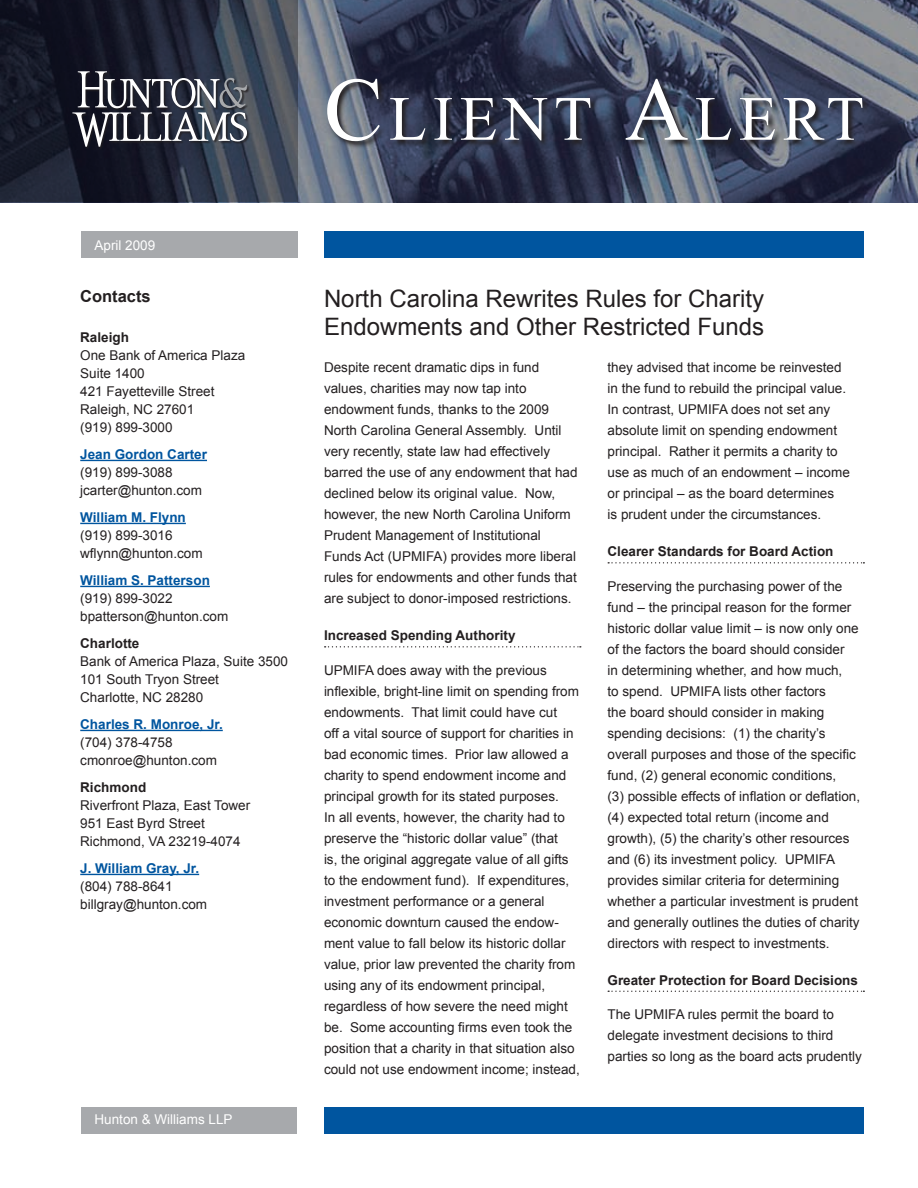
<style>
.page{position:relative;width:918px;height:1188px;background:#fff}
.page>*{position:absolute;margin:0;border:0;box-sizing:border-box;transform-origin:0 0}
.t1{font:63px "Times New Roman";letter-spacing:.1em;color:#fff}
.t2{font:24px/28.5px "Arial";color:#231f20}
.t3{font:700 16.5px "Arial";color:#231f20}
.t4{font:13.5px/21px "Arial";color:#231f20}
.t5{font:700 13.5px "Arial";color:#231f20}
.t6{font:700 13.5px "Arial";color:#00559f}
.t7{font:13.5px "Arial";color:#fff}
.s1{font-size:90px}
</style>
<div class="page">
<img style="left:298px;top:0;width:620px;height:202px">
<svg style="left:0;top:0;width:298px;height:202px"></svg>
<div style="left:324px;top:1107px;width:540px;height:27px;background:#00559f"></div>
<div style="left:324px;top:231px;width:540px;height:27px;background:#00559f"></div>
<div style="left:81px;top:231px;width:217px;height:27px;background:#a7a9ac"></div>
<div style="left:81px;top:1107px;width:216px;height:27px;background:#a7a9ac"></div>
<div style="left:72px;top:72px;width:178px;height:78px;background:#231f20;opacity:.75"></div>
<svg style="left:72px;top:71px;width:175px;height:76px"></svg>
<svg style="left:326px;top:78px;width:544px;height:71px"></svg>
<svg style="left:325px;top:646px;width:256px;height:1px"></svg>
<svg style="left:608px;top:562px;width:256px;height:1px"></svg>
<svg style="left:608px;top:991px;width:256px;height:1px"></svg>
<hr style="left:80px;top:460px;width:127px;height:1px;background:#00559f">
<hr style="left:80px;top:523px;width:106px;height:1px;background:#00559f">
<hr style="left:80px;top:586px;width:130px;height:1px;background:#00559f">
<hr style="left:80px;top:730px;width:143px;height:1px;background:#00559f">
<hr style="left:80px;top:874px;width:119px;height:1px;background:#00559f">
<h1 class="t1" style="left:324px;top:76px;width:542px"><span class="s1">C</span>LIENT <span class="s1">A</span>LERT</h1>
<p class="t7" style="left:94px;top:236px;width:62px">April 2009</p>
<p class="t3" style="left:80px;top:285px;width:72px">Contacts</p>
<p class="t5" style="left:80px;top:328px;width:50px">Raleigh</p>
<p class="t4" style="left:80px;top:346px;width:167px;line-height:18px">One Bank of America Plaza<br>Suite 1400<br>421 Fayetteville Street<br>Raleigh, NC 27601<br>(919) 899-3000</p>
<p class="t6" style="left:80px;top:445px;width:128px">Jean Gordon Carter</p>
<p class="t4" style="left:80px;top:463px;width:123px;line-height:18px">(919) 899-3088 jcarter@hunton.com</p>
<p class="t6" style="left:80px;top:508px;width:107px">William M. Flynn</p>
<p class="t4" style="left:80px;top:526px;width:124px;line-height:18px">(919) 899-3016 wflynn@hunton.com</p>
<p class="t6" style="left:80px;top:571px;width:131px">William S. Patterson</p>
<p class="t4" style="left:80px;top:589px;width:150px;line-height:18px">(919) 899-3022 bpatterson@hunton.com</p>
<p class="t5" style="left:80px;top:634px;width:61px">Charlotte</p>
<p class="t4" style="left:80px;top:652px;width:209px;line-height:18px">Bank of America Plaza, Suite 3500<br>101 South Tryon Street<br>Charlotte, NC 28280</p>
<p class="t6" style="left:80px;top:715px;width:144px">Charles R. Monroe, Jr.</p>
<p class="t4" style="left:80px;top:733px;width:138px;line-height:18px">(704) 378-4758 cmonroe@hunton.com</p>
<p class="t5" style="left:80px;top:778px;width:68px">Richmond</p>
<p class="t4" style="left:80px;top:796px;width:172px;line-height:18px">Riverfront Plaza, East Tower<br>951 East Byrd Street<br>Richmond, VA 23219-4074</p>
<p class="t6" style="left:80px;top:859px;width:120px">J. William Gray, Jr.</p>
<p class="t4" style="left:80px;top:877px;width:128px;line-height:18px">(804) 788-8641 billgray@hunton.com</p>
<p class="t7" style="left:94px;top:1111px;width:140px">Hunton &amp; Williams LLP</p>
<h2 class="t2" style="left:324px;top:285px;width:442px">North Carolina Rewrites Rules for Charity<br>Endowments and Other Restricted Funds</h2>
<p class="t4" style="left:324px;top:357px;width:255px">Despite recent dramatic dips in fund values, charities may now tap into endowment funds, thanks to the 2009<br>North Carolina General Assembly. Until very recently, state law had effectively barred the use of any endowment that had declined below its original value. Now, however, the new North Carolina Uniform Prudent Management of Institutional Funds Act (UPMIFA) provides more liberal rules for endowments and other funds that are subject to donor‑imposed restrictions.</p>
<p class="t5" style="left:324px;top:627px;width:193px">Increased Spending Authority</p>
<p class="t4" style="left:324px;top:660px;width:257px">UPMIFA does away with the previous inflexible, bright‑line limit on spending from endowments. That limit could have cut<br>off a vital source of support for charities in bad economic times. Prior law allowed a charity to spend endowment income and principal growth for its stated purposes.<br>In all events, however, the charity had to preserve the “historic dollar value” (that<br>is, the original aggregate value of all gifts to the endowment fund). If expenditures, investment performance or a general economic downturn caused the endow‑ ment value to fall below its historic dollar value, prior law prevented the charity from using any of its endowment principal, regardless of how severe the need might be. Some accounting firms even took the position that a charity in that situation also could not use endowment income; instead,</p>
<p class="t4" style="left:608px;top:357px;width:244px">they advised that income be reinvested in the fund to rebuild the principal value.<br>In contrast, UPMIFA does not set any absolute limit on spending endowment principal. Rather it permits a charity to use as much of an endowment – income or principal – as the board determines<br>is prudent under the circumstances.</p>
<p class="t5" style="left:608px;top:543px;width:228px">Clearer Standards for Board Action</p>
<p class="t4" style="left:608px;top:576px;width:254px">Preserving the purchasing power of the fund – the principal reason for the former historic dollar value limit – is now only one of the factors the board should consider<br>in determining whether, and how much,<br>to spend. UPMIFA lists other factors<br>the board should consider in making spending decisions: (1) the charity’s overall purposes and those of the specific fund, (2) general economic conditions,<br>(3) possible effects of inflation or deflation, (4) expected total return (income and growth), (5) the charity’s other resources and (6) its investment policy. UPMIFA provides similar criteria for determining whether a particular investment is prudent and generally outlines the duties of charity directors with respect to investments.</p>
<p class="t5" style="left:608px;top:971px;width:252px">Greater Protection for Board Decisions</p>
<p class="t4" style="left:608px;top:1004px;width:256px">The UPMIFA rules permit the board to delegate investment decisions to third parties so long as the board acts prudently</p>
</div>
